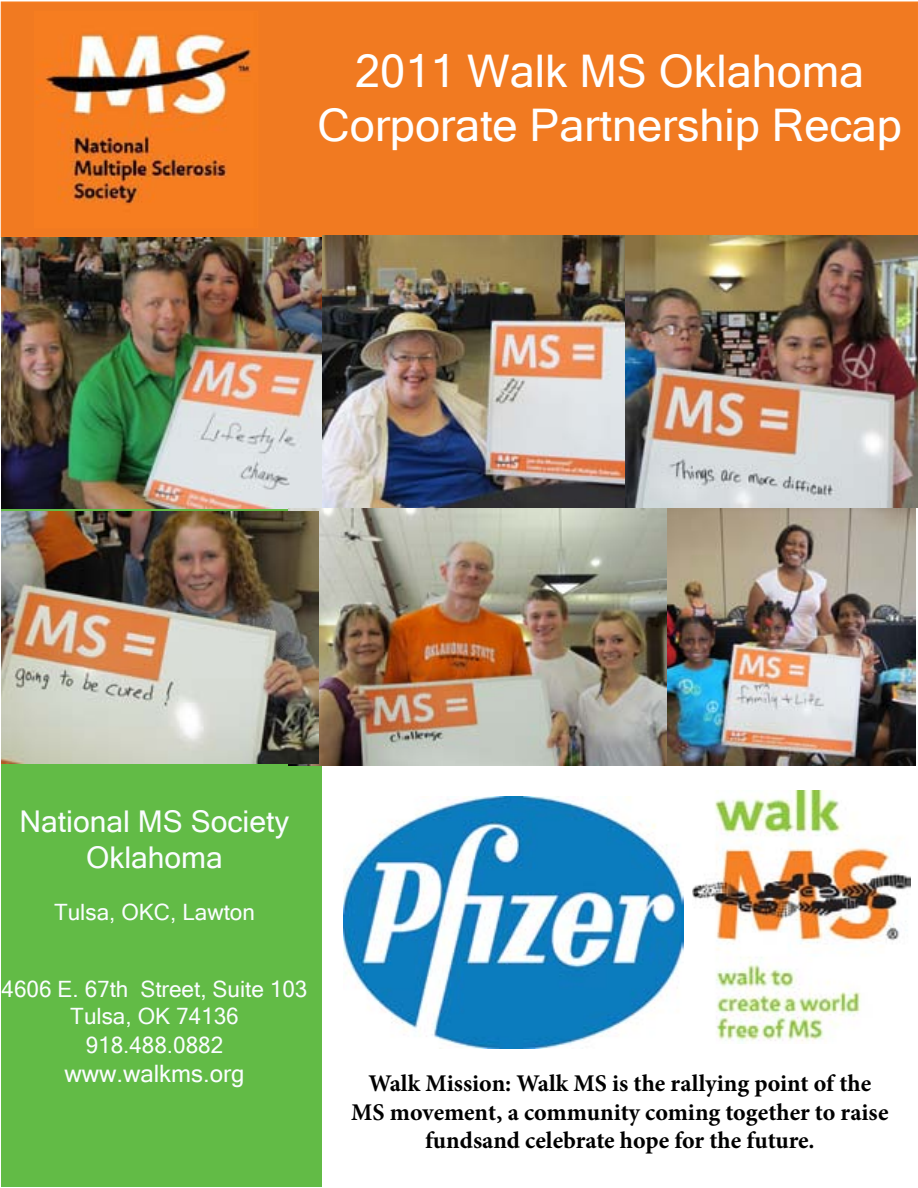
<style>
.page{position:relative;width:918px;height:1188px;background:#fff}
.page>*{position:absolute;margin:0;border:0;box-sizing:border-box;transform-origin:0 0}
.t1{font:45px/54px "Microsoft Sans Serif";color:#fff;text-align:center}
.t2{font:30px/36px "Microsoft Sans Serif";color:#fafdff;text-align:center}
.t3{font:700 24px/28.8px "Minion Pro";color:#000;text-align:center}
.t4{font:24px "Microsoft Sans Serif";color:#fafdff}
.t5{font:22.5px/27.9px "Microsoft Sans Serif";color:#fafdff;text-align:center}
</style>
<div class="page">
<div style="left:2px;top:237px;width:320px;height:949px;background:#62bb46"></div>
<div style="left:0;top:1px;width:918px;height:237px;background:#f17a21"></div>
<img style="left:692px;top:791px;width:219px;height:251px">
<img style="left:344px;top:797px;width:339px;height:251px">
<img style="left:2px;top:237px;width:321px;height:271px">
<img style="left:323px;top:236px;width:330px;height:272px">
<img style="left:288px;top:509px;width:380px;height:257px">
<img style="left:668px;top:507px;width:247px;height:259px">
<img style="left:1px;top:511px;width:318px;height:252px">
<img style="left:37px;top:14px;width:218px;height:212px">
<div style="left:34px;top:11px;width:224px;height:218px;border:2px solid #f67d20"></div>
<img style="left:626px;top:236px;width:292px;height:271px">
<h1 class="t1" style="left:317px;top:44px;width:586px">2011 Walk MS Oklahoma<br>Corporate Partnership Recap</h1>
<p class="t2" style="left:20px;top:803px;width:271px">National MS Society<br>Oklahoma</p>
<p class="t5" style="left:54px;top:898px;width:202px">Tulsa, OKC, Lawton</p>
<p class="t5" style="left:2px;top:976px;width:307px">4606 E. 67th Street, Suite 103<br>Tulsa, OK 74136<br>918.488.0882</p>
<p class="t4" style="left:64px;top:1060px;width:182px">www.walkms.org</p>
<p class="t3" style="left:351px;top:1068px;width:539px">Walk Mission: Walk MS is the rallying point of the<br>MS movement, a community coming together to raise fundsand celebrate hope for the future.</p>
</div>
